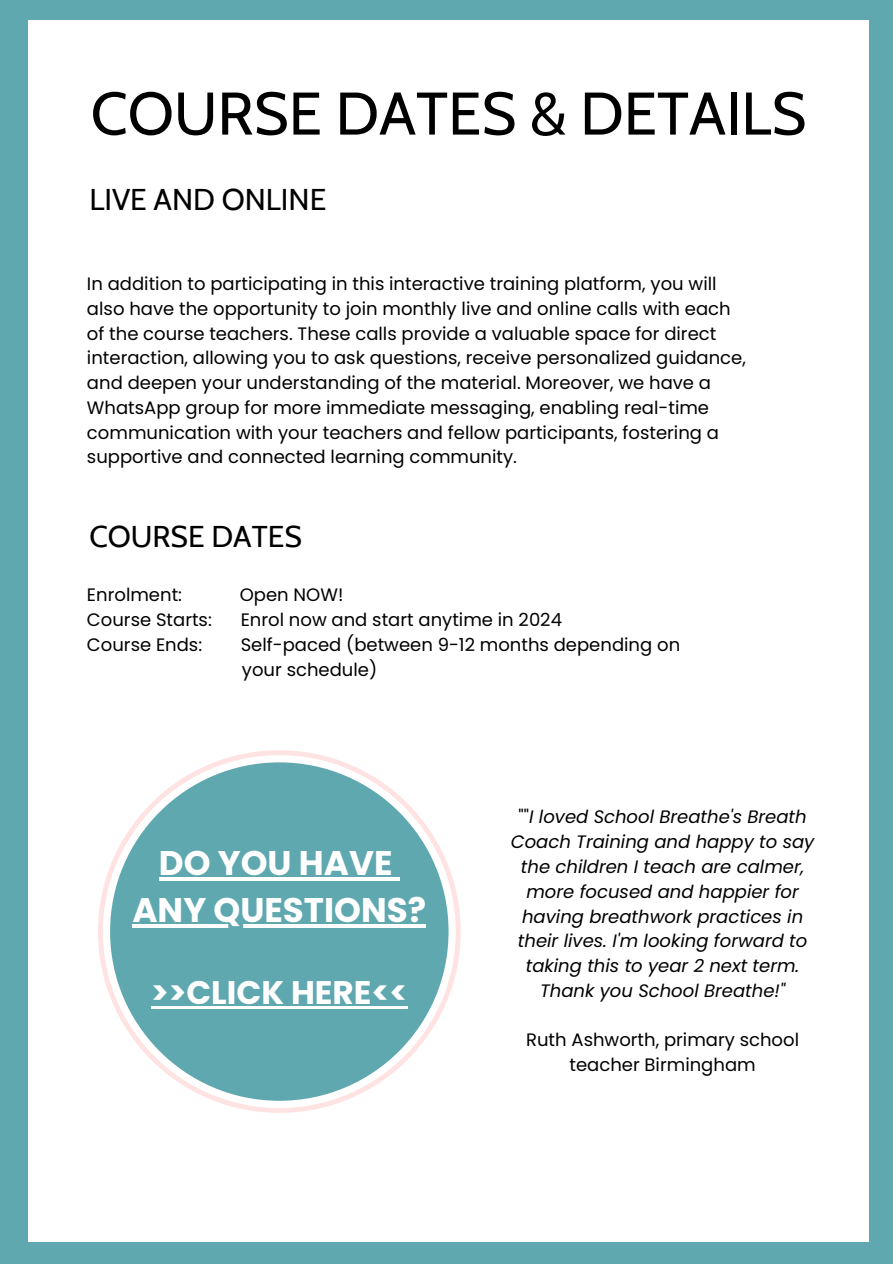
<style>
.page{position:relative;width:893px;height:1264px;background:#fff}
.page>*{position:absolute;margin:0;border:0;box-sizing:border-box;transform-origin:0 0}
.t1{font:60px "Cabin";color:#000}
.t2{font:700 34.2px "Poppins";color:#fff}
.t3{font:700 32.7px "Poppins";color:#fff}
.t4{font:30px "Cabin";color:#000}
.t5{font:18px/24.8px "Poppins";color:#000}
.t6{font:italic 18px/24.8px "Poppins";color:#000;text-align:center}
.s1{font-style:normal}
</style>
<div class="page">
<div style="left:0;top:0;width:892px;height:1263px;background:#5fa8b0"></div>
<div style="left:28px;top:20px;width:840px;height:1221px;background:#fff"></div>
<div style="left:98px;top:750px;width:362px;height:362px;background:#ffe2e2;border-radius:50%"></div>
<div style="left:103px;top:755px;width:353px;height:352px;background:#fff;border-radius:50%"></div>
<div style="left:110px;top:762px;width:338px;height:338px;background:#5fa8b0;border-radius:50%"></div>
<hr style="left:159px;top:877px;width:233px;height:3px;background:#fff">
<svg style="left:392px;top:877px;width:7px;height:3px"></svg>
<hr style="left:132px;top:924px;width:294px;height:3px;background:#fff">
<hr style="left:151px;top:1006px;width:256px;height:2px;background:#fff">
<h3 class="t1" style="left:91px;top:77px;width:717px">COURSE DATES &amp; DETAILS</h3>
<p class="t4" style="left:89px;top:181px;width:238px">LIVE AND ONLINE</p>
<p class="t5" style="left:87px;top:271px;width:660px">In addition to participating in this interactive training platform, you will also have the opportunity to join monthly live and online calls with each of the course teachers. These calls provide a valuable space for direct interaction, allowing you to ask questions, receive personalized guidance, and deepen your understanding of the material. Moreover, we have a WhatsApp group for more immediate messaging, enabling real-time communication with your teachers and fellow participants, fostering a supportive and connected learning community.</p>
<p class="t4" style="left:89px;top:517px;width:214px">COURSE DATES</p>
<p class="t5" style="left:87px;top:583px;width:97px">Enrolment:</p>
<p class="t5" style="left:240px;top:583px;width:105px">Open NOW!</p>
<p class="t5" style="left:87px;top:607px;width:126px">Course Starts:</p>
<p class="t5" style="left:241px;top:607px;width:323px">Enrol now and start anytime in 2024</p>
<p class="t5" style="left:87px;top:632px;width:117px">Course Ends:</p>
<p class="t5" style="left:241px;top:632px;width:441px">Self-paced (between 9-12 months depending on</p>
<h2 class="t5" style="left:242px;top:657px;width:137px">your schedule)</h2>
<p class="t2" style="left:159px;top:839px;width:235px">DO YOU HAVE</p>
<p class="t2" style="left:132px;top:886px;width:295px">ANY QUESTIONS?</p>
<p class="t3" style="left:151px;top:970px;width:258px">&gt;&gt;CLICK HERE&lt;&lt;</p>
<p class="t6" style="left:511px;top:804px;width:305px"><span class="s1">""</span>I loved School Breathe's Breath<br>Coach Training and happy to say the children I teach are calmer, more focused and happier for having breathwork practices in their lives. I'm looking forward to taking this to year 2 next term.<br>Thank you School Breathe!"</p>
<h2 class="t5" style="left:526px;top:1027px;width:274px;text-align:center">Ruth Ashworth, primary school teacher Birmingham</h2>
</div>
